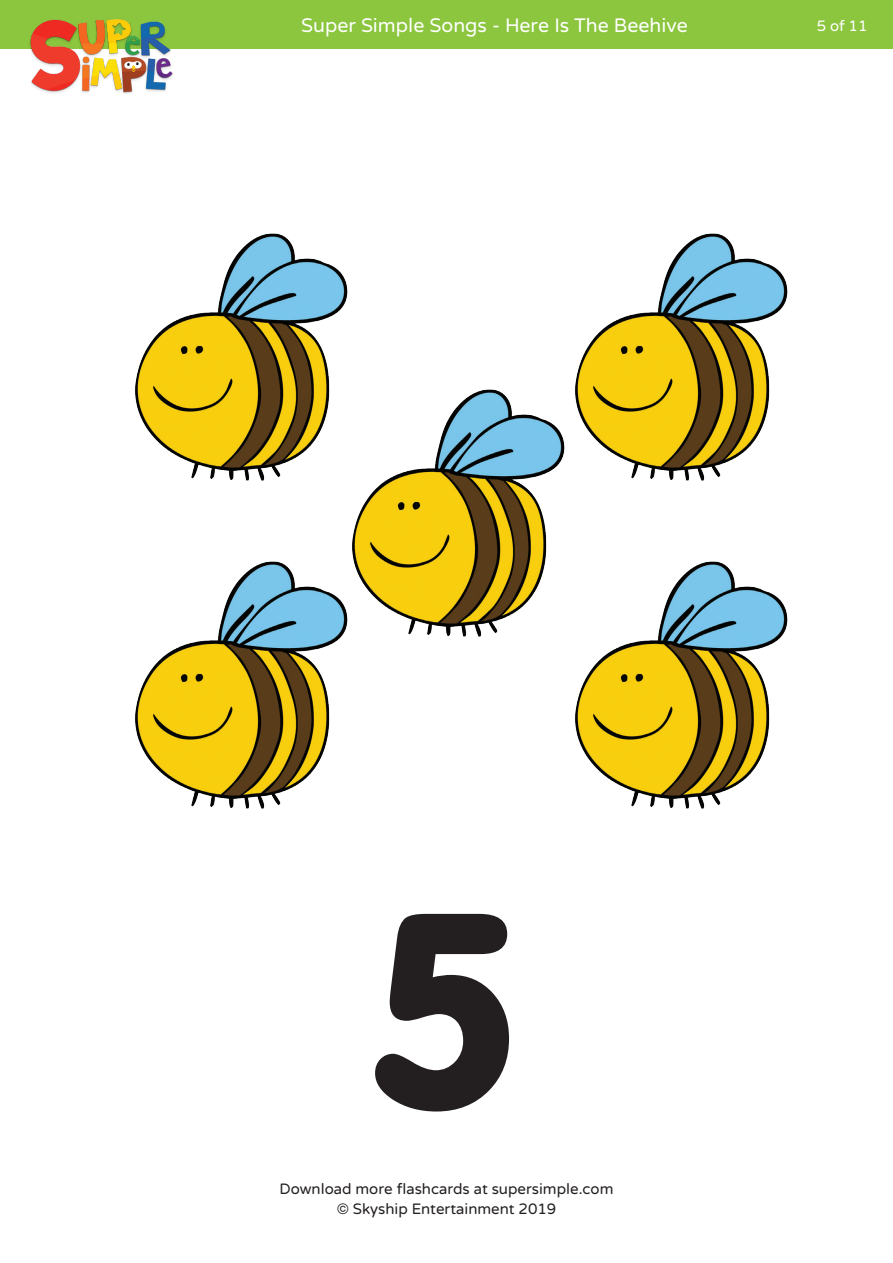
<style>
.page{position:relative;width:893px;height:1263px;background:#fff}
.page>*{position:absolute;margin:0;border:0;box-sizing:border-box;transform-origin:0 0}
.t1{font:270px "VAG Rounded TL";color:#231f20}
.t2{font:19.5px "Varela Round";color:#fff}
.t3{font:15px/19.5px "Varela Round";color:#231f20;text-align:center}
.t4{font:15px "Varela Round";color:#fff}
</style>
<div class="page">
<div style="left:0;top:0;width:893px;height:49px;background:#8bc63e"></div>
<img style="left:30px;top:19px;width:143px;height:75px">
<img style="left:135px;top:233px;width:213px;height:248px">
<img style="left:576px;top:233px;width:212px;height:248px">
<img style="left:342px;top:381px;width:234px;height:256px">
<img style="left:135px;top:554px;width:223px;height:255px">
<img style="left:564px;top:554px;width:224px;height:255px">
<h2 class="t2" style="left:301px;top:14px;width:388px">Super Simple Songs - Here Is The Beehive</h2>
<p class="t4" style="left:817px;top:17px;width:52px">5 of 11</p>
<h1 class="t1" style="left:378px;top:839px;width:140px">5</h1>
<p class="t3" style="left:280px;top:1179px;width:335px">Download more flashcards at supersimple.com © Skyship Entertainment 2019</p>
</div>
